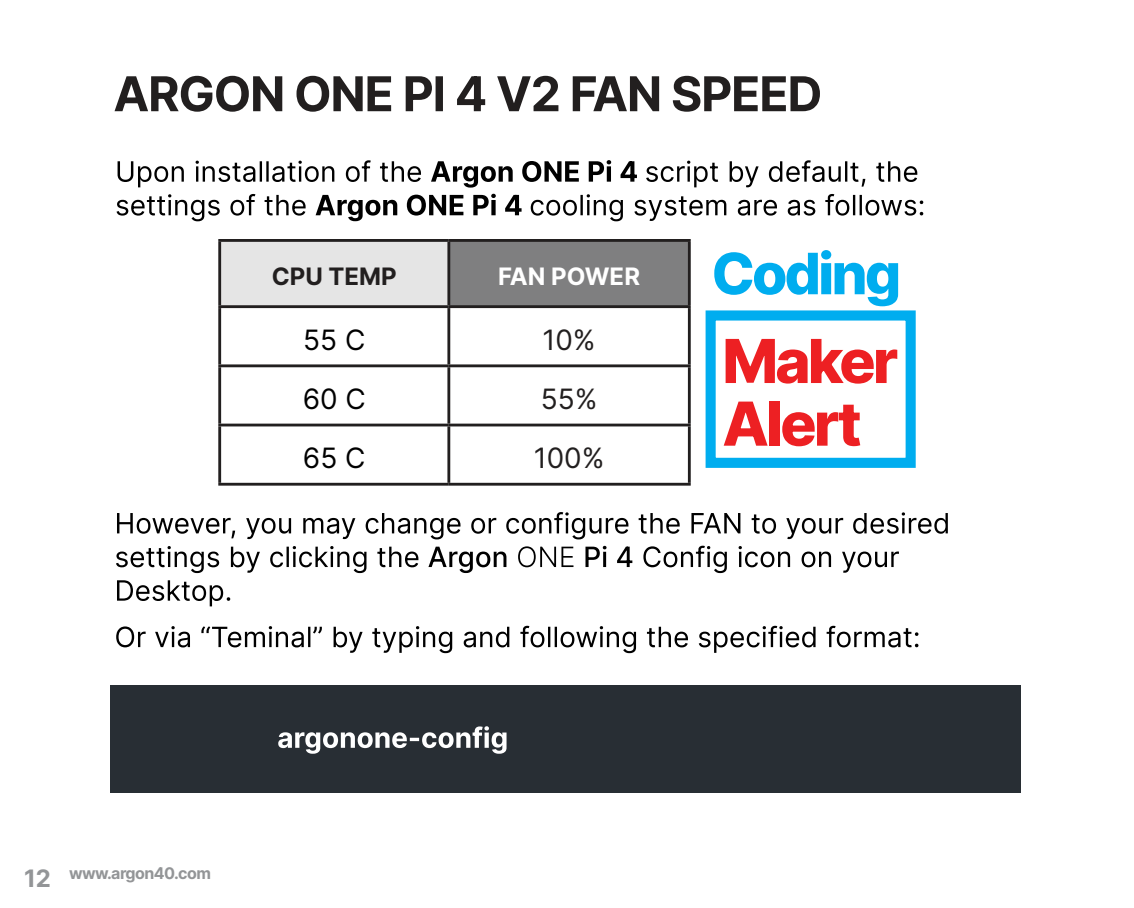
<style>
.page{position:relative;width:1134px;height:908px;background:#fff}
.page>*{position:absolute;margin:0;border:0;box-sizing:border-box;transform-origin:0 0}
.t1{font:800 60.4px/62.4px "Inter";letter-spacing:-.05em;color:#ed2023}
.t2{font:800 56.8px "Inter";letter-spacing:-.05em;color:#00adef}
.t3{font:28px "Inter";color:#221f1f}
.t4{font:28px "Inter";color:#000}
.t5{font:700 24px "Inter";color:#fff}
.t6{font:700 24px "Inter";color:#221f1f}
.t7{font:700 16px "Inter";letter-spacing:-.035em;color:#939597}
.s1{font-size:24px}
</style>
<div class="page">
<div style="left:110px;top:684px;width:910px;height:108px;background:#282e34"></div>
<svg style="left:117px;top:194px;width:806px;height:27px"></svg>
<svg style="left:118px;top:160px;width:799px;height:27px"></svg>
<svg style="left:116px;top:625px;width:802px;height:28px"></svg>
<svg style="left:117px;top:580px;width:113px;height:26px"></svg>
<svg style="left:116px;top:545px;width:783px;height:28px"></svg>
<svg style="left:117px;top:512px;width:831px;height:27px"></svg>
<svg style="left:278px;top:726px;width:228px;height:27px"></svg>
<svg style="left:115px;top:76px;width:705px;height:36px"></svg>
<div style="left:220px;top:240px;width:229px;height:66px;background:#e5e5e5"></div>
<div style="left:449px;top:240px;width:240px;height:66px;background:#7f7f80"></div>
<svg style="left:221px;top:308px;width:467px;height:174px"></svg>
<hr style="left:218px;top:239px;width:231px;height:3px;background:#221f1f">
<hr style="left:218px;top:242px;width:3px;height:63px;background:#221f1f">
<hr style="left:449px;top:239px;width:242px;height:3px;background:#221f1f">
<hr style="left:447px;top:242px;width:3px;height:63px;background:#221f1f">
<hr style="left:688px;top:242px;width:3px;height:63px;background:#221f1f">
<hr style="left:218px;top:305px;width:231px;height:3px;background:#221f1f">
<hr style="left:218px;top:308px;width:3px;height:56px;background:#221f1f">
<hr style="left:449px;top:305px;width:242px;height:3px;background:#221f1f">
<hr style="left:447px;top:308px;width:3px;height:56px;background:#221f1f">
<hr style="left:688px;top:308px;width:3px;height:56px;background:#221f1f">
<hr style="left:218px;top:364px;width:231px;height:3px;background:#221f1f">
<hr style="left:218px;top:367px;width:3px;height:56px;background:#221f1f">
<hr style="left:449px;top:364px;width:242px;height:3px;background:#221f1f">
<hr style="left:447px;top:367px;width:3px;height:56px;background:#221f1f">
<hr style="left:688px;top:367px;width:3px;height:56px;background:#221f1f">
<hr style="left:218px;top:423px;width:231px;height:3px;background:#221f1f">
<hr style="left:218px;top:426px;width:3px;height:56px;background:#221f1f">
<hr style="left:449px;top:423px;width:242px;height:3px;background:#221f1f">
<hr style="left:447px;top:426px;width:3px;height:56px;background:#221f1f">
<hr style="left:688px;top:426px;width:3px;height:56px;background:#221f1f">
<hr style="left:218px;top:482px;width:231px;height:3px;background:#221f1f">
<hr style="left:449px;top:482px;width:242px;height:3px;background:#221f1f">
<div style="left:705px;top:310px;width:211px;height:157px;background:#fff;border:10px solid #00adef"></div>
<h3 class="t6" style="left:272px;top:262px;width:126px">CPU TEMP</h3>
<h3 class="t5" style="left:498px;top:262px;width:143px">FAN POWER</h3>
<h3 class="t4" style="left:303px;top:319px;width:64px">55 C</h3>
<h3 class="t3" style="left:542px;top:328px;width:55px">10%</h3>
<h3 class="t4" style="left:303px;top:378px;width:65px">60 C</h3>
<h3 class="t3" style="left:541px;top:378px;width:58px">55%</h3>
<h3 class="t4" style="left:303px;top:437px;width:64px">65 C</h3>
<h3 class="t3" style="left:534px;top:446px;width:72px">100%</h3>
<h2 class="t2" style="left:711px;top:250px;width:191px">Coding</h2>
<h1 class="t1" style="left:722px;top:334px;width:177px">Maker<br>Alert</h1>
<p class="t7" style="left:24px;top:862px;width:188px"><span class="s1">12</span> www.argon40.com</p>
</div>
